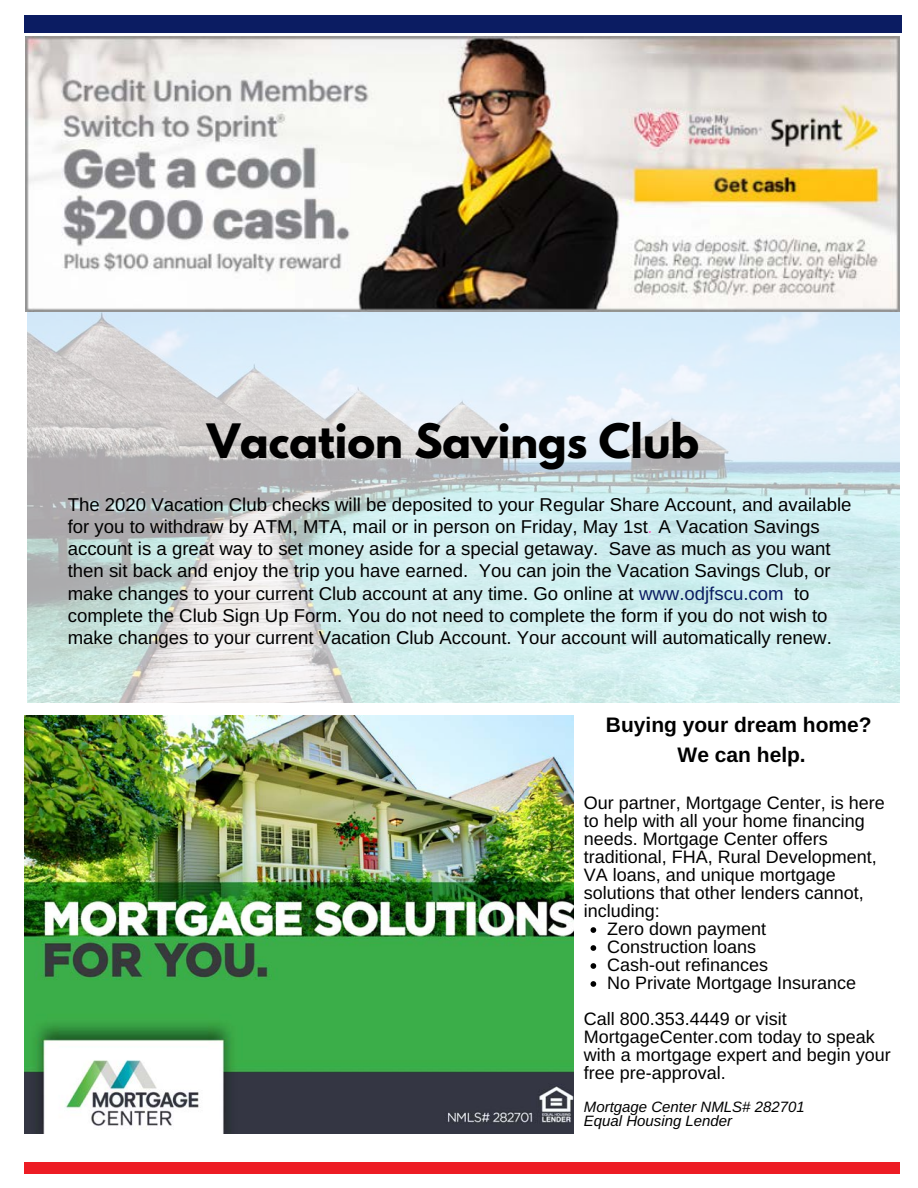
<style>
.page{position:relative;width:918px;height:1188px;background:#fff}
.page>*{position:absolute;margin:0;border:0;box-sizing:border-box;transform-origin:0 0}
.t1{font:700 42px "League Spartan";color:#000}
.t2{font:700 21px/29.4px "Arimo";color:#000;text-align:center}
.t3{font:18.6px/22.2px "Arimo";color:#000}
.t4{font:18px/18px "Arimo";color:#000}
.t5{font:italic 15px/14.2px "Arimo";color:#000}
.s1{font-style:italic;color:#ff66c4}
.s2{color:#0b1c62}
</style>
<div class="page">
<div style="left:24px;top:16px;width:877px;height:58px;background:#0b1c62"></div>
<div style="left:14px;top:33px;width:895px;height:59px;background:linear-gradient(to right,#fff,#fff)"></div>
<div style="left:24px;top:1115px;width:876px;height:59px;background:#ed1c24"></div>
<div style="left:0;top:1103px;width:918px;height:58px;background:#fff"></div>
<img style="left:28px;top:312px;width:871px;height:390px">
<img style="left:24px;top:715px;width:549px;height:419px">
<img style="left:25px;top:37px;width:874px;height:274px">
<svg style="left:591px;top:927px;width:5px;height:6px"></svg>
<svg style="left:591px;top:945px;width:5px;height:6px"></svg>
<svg style="left:591px;top:963px;width:5px;height:6px"></svg>
<svg style="left:591px;top:981px;width:5px;height:6px"></svg>
<h1 class="t1" style="left:207px;top:420px;width:494px">Vacation Savings Club</h1>
<p class="t3" style="left:68px;top:493px;width:785px">The 2020 Vacation Club checks will be deposited to your Regular Share Account, and available for you to withdraw by ATM, MTA, mail or in person on Friday, May 1st<span class="s1">.</span> A Vacation Savings account is a great way to set money aside for a special getaway. Save as much as you want then sit back and enjoy the trip you have earned. You can join the Vacation Savings Club, or make changes to your current Club account at any time. Go online at <span class="s2">www.odjfscu.com</span> to complete the Club Sign Up Form. You do not need to complete the form if you do not wish to make changes to your current Vacation Club Account. Your account will automatically renew.</p>
<p class="t2" style="left:606px;top:710px;width:267px">Buying your dream home?<br>We can help.</p>
<p class="t4" style="left:584px;top:794px;width:302px">Our partner, Mortgage Center, is here to help with all your home financing needs. Mortgage Center offers traditional, FHA, Rural Development,<br>VA loans, and unique mortgage solutions that other lenders cannot, including:</p>
<p class="t4" style="left:607px;top:920px;width:250px">Zero down payment<br>Construction loans<br>Cash-out refinances<br>No Private Mortgage Insurance</p>
<p class="t4" style="left:584px;top:1009px;width:308px">Call 800.353.4449 or visit<br>MortgageCenter.com today to speak with a mortgage expert and begin your free pre-approval.</p>
<p class="t5" style="left:584px;top:1099px;width:222px">Mortgage Center NMLS# 282701<br>Equal Housing Lender</p>
</div>
